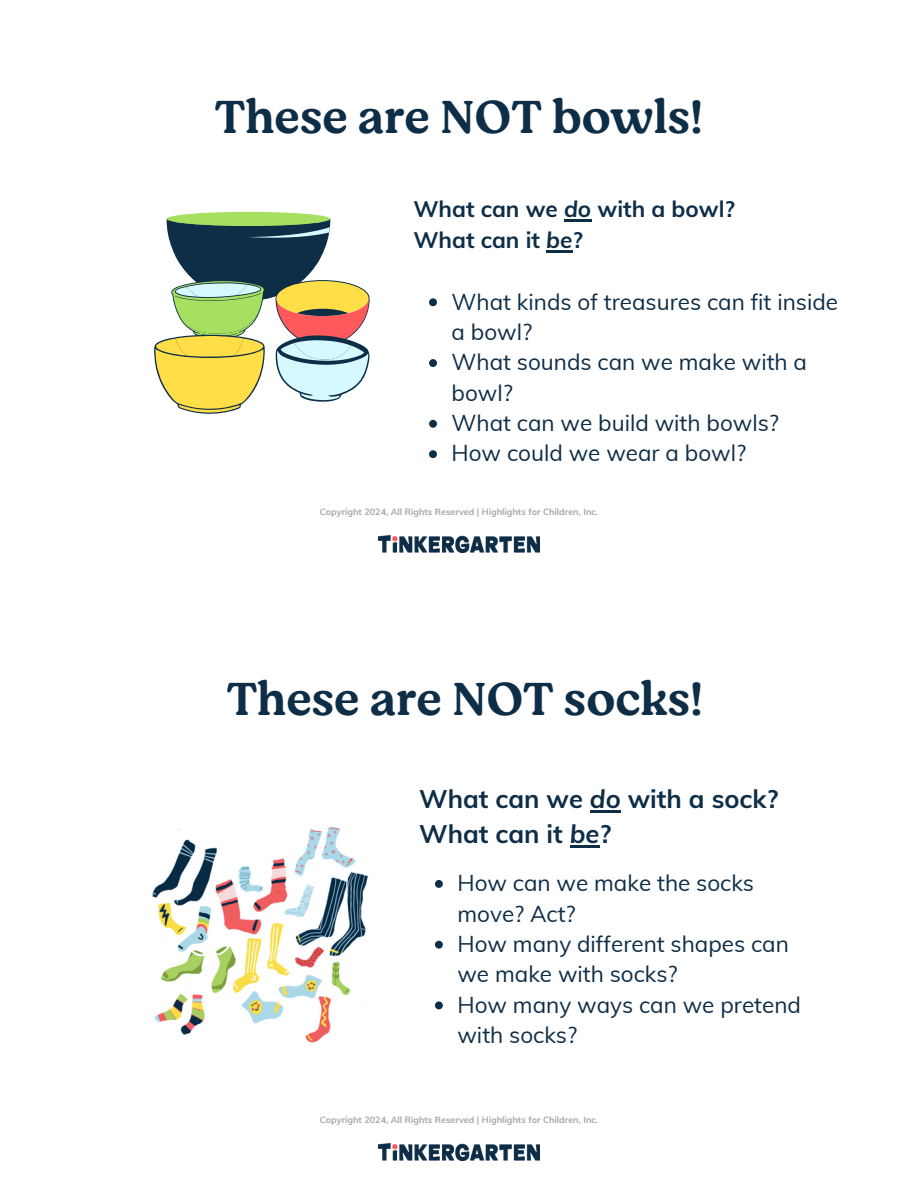
<style>
.page{position:relative;width:918px;height:1188px;background:#fff}
.page>*{position:absolute;margin:0;border:0;box-sizing:border-box;transform-origin:0 0}
.t1{font:500 47.25px "Moranga";color:#0e2d47}
.t2{font:700 25.5px "Muli";color:#0e2d47}
.t3{font:22.5px/30.3px "Muli";color:#0e2d47}
.t4{font:700 22.5px "Muli";color:#0e2d47}
.t5{font:700 9px "Muli";color:#a6a6a6}
.s1{font-style:italic}
</style>
<div class="page">
<img style="left:152px;top:826px;width:217px;height:217px">
<svg style="left:154px;top:212px;width:216px;height:202px"></svg>
<hr style="left:564px;top:219px;width:27px;height:2px;background:#0e2d47">
<hr style="left:546px;top:251px;width:27px;height:2px;background:#0e2d47">
<svg style="left:429px;top:298px;width:8px;height:8px"></svg>
<svg style="left:429px;top:359px;width:8px;height:8px"></svg>
<svg style="left:429px;top:420px;width:8px;height:8px"></svg>
<svg style="left:429px;top:450px;width:8px;height:8px"></svg>
<hr style="left:590px;top:810px;width:31px;height:2px;background:#0e2d47">
<hr style="left:570px;top:845px;width:30px;height:2px;background:#0e2d47">
<svg style="left:435px;top:880px;width:8px;height:8px"></svg>
<svg style="left:435px;top:941px;width:8px;height:8px"></svg>
<svg style="left:435px;top:1001px;width:8px;height:8px"></svg>
<img style="left:379px;top:536px;width:160px;height:17px">
<img style="left:379px;top:1143px;width:160px;height:17px">
<p class="t1" style="left:215px;top:83px;width:490px">These are NOT bowls!</p>
<p class="t4" style="left:413px;top:194px;width:323px">What can we <span class="s1">do</span> with a bowl?</p>
<p class="t4" style="left:413px;top:226px;width:171px">What can it <span class="s1">be</span>?</p>
<p class="t3" style="left:452px;top:286px;width:388px">What kinds of treasures can fit inside a bowl?</p>
<p class="t3" style="left:452px;top:347px;width:357px">What sounds can we make with a bowl?</p>
<p class="t3" style="left:452px;top:407px;width:329px">What can we build with bowls?</p>
<p class="t3" style="left:452px;top:438px;width:296px">How could we wear a bowl?</p>
<p class="t5" style="left:320px;top:506px;width:280px">Copyright 2024, All Rights Reserved | Highlights for Children, Inc.</p>
<p class="t1" style="left:227px;top:665px;width:478px">These are NOT socks!</p>
<p class="t2" style="left:419px;top:782px;width:361px">What can we <span class="s1">do</span> with a sock?</p>
<p class="t2" style="left:419px;top:817px;width:194px">What can it <span class="s1">be</span>?</p>
<p class="t3" style="left:457px;top:868px;width:298px">How can we make the socks move? Act?</p>
<p class="t3" style="left:457px;top:928px;width:333px">How many different shapes can we make with socks?</p>
<p class="t3" style="left:457px;top:989px;width:345px">How many ways can we pretend with socks?</p>
<p class="t5" style="left:320px;top:1114px;width:280px">Copyright 2024, All Rights Reserved | Highlights for Children, Inc.</p>
</div>
